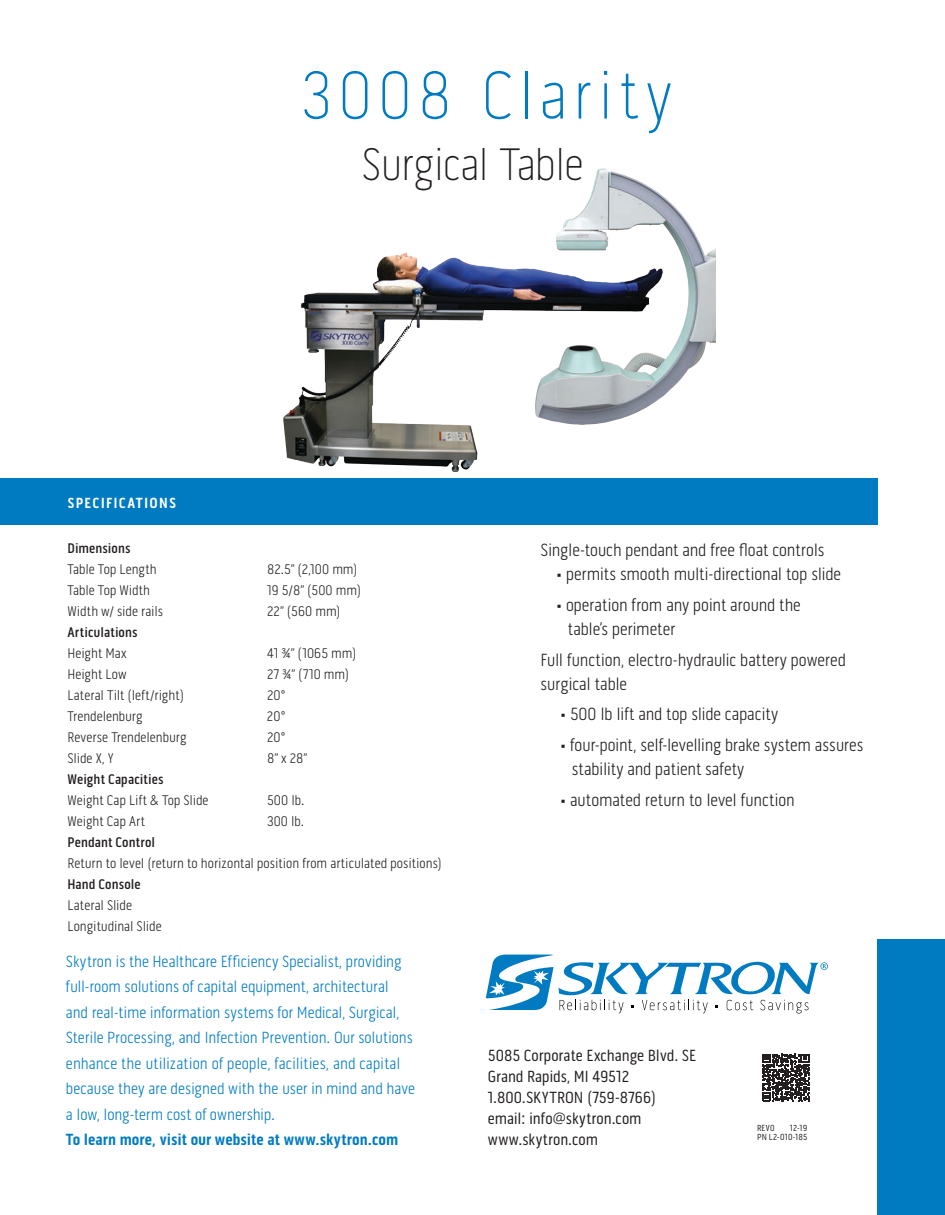
<style>
.page{position:relative;width:945px;height:1215px;background:#fff}
.page>*{position:absolute;margin:0;border:0;box-sizing:border-box;transform-origin:0 0}
.t1{font:100 69px "Pill Gothic 300 mg";letter-spacing:.075em;color:#007bc2}
.garamond_premier_pro{font:100 46.5px "Pill Gothic 300 mg";letter-spacing:-.03em;color:#231f20}
.Back_Cover_body{font:300 18px/24px "Pill Gothic 300 mg";letter-spacing:-.005em;color:#231f20}
.garamond_premier_pro-2{font:300 16.5px/25.5px "Pill Gothic 300 mg";color:#007bc2}
.t2{font:16.5px/21px "Pill Gothic 300 mg";color:#231f20}
.Back_Cover_Chart_Bod{font:700 15px "Pill Gothic 300 mg";letter-spacing:.085em;color:#fff}
.Back_Cover_Chart_Bod-2{font:300 14.25px "Pill Gothic 300 mg";color:#231f20}
.Back_Cover_Chart_Bod-3{font:500 14.25px "Pill Gothic 300 mg";letter-spacing:.005em;color:#231f20}
.t3{font:9px "Pill Gothic 300 mg";letter-spacing:.025em;color:#231f20}
.s1{font-weight:700}
</style>
<div class="page">
<svg style="left:762px;top:1054px;width:47px;height:47px"></svg>
<div style="left:878px;top:940px;width:67px;height:275px;background:#007bc2"></div>
<div style="left:0;top:478px;width:878px;height:46px;background:#007bc2"></div>
<svg style="left:486px;top:955px;width:342px;height:59px"></svg>
<img style="left:283px;top:168px;width:433px;height:304px">
<p class="t1" style="left:301px;top:55px;width:373px">3008 Clarity</p>
<p class="garamond_premier_pro" style="left:361px;top:138px;width:224px">Surgical Table</p>
<p class="Back_Cover_Chart_Bod" style="left:68px;top:494px;width:110px">SPECIFICATIONS</p>
<p class="Back_Cover_Chart_Bod-3" style="left:68px;top:540px;width:65px">Dimensions</p>
<p class="Back_Cover_Chart_Bod-2" style="left:68px;top:561px;width:91px">Table Top Length</p>
<p class="Back_Cover_Chart_Bod-2" style="left:267px;top:561px;width:92px">82.5” (2,100 mm)</p>
<p class="Back_Cover_Chart_Bod-2" style="left:68px;top:582px;width:84px">Table Top Width</p>
<p class="Back_Cover_Chart_Bod-2" style="left:267px;top:582px;width:96px">19 5/8” (500 mm)</p>
<p class="Back_Cover_Chart_Bod-2" style="left:68px;top:603px;width:97px">Width w/ side rails</p>
<p class="Back_Cover_Chart_Bod-2" style="left:267px;top:603px;width:75px">22” (560 mm)</p>
<p class="Back_Cover_Chart_Bod-3" style="left:68px;top:624px;width:72px">Articulations</p>
<p class="Back_Cover_Chart_Bod-2" style="left:68px;top:645px;width:61px">Height Max</p>
<p class="Back_Cover_Chart_Bod-2" style="left:267px;top:645px;width:91px">41 ¾” (1065 mm)</p>
<p class="Back_Cover_Chart_Bod-2" style="left:68px;top:666px;width:61px">Height Low</p>
<p class="Back_Cover_Chart_Bod-2" style="left:267px;top:666px;width:84px">27 ¾” (710 mm)</p>
<p class="Back_Cover_Chart_Bod-2" style="left:68px;top:687px;width:118px">Lateral Tilt (left/right)</p>
<p class="Back_Cover_Chart_Bod-2" style="left:267px;top:687px;width:20px">20°</p>
<p class="Back_Cover_Chart_Bod-2" style="left:68px;top:708px;width:77px">Trendelenburg</p>
<p class="Back_Cover_Chart_Bod-2" style="left:267px;top:708px;width:20px">20°</p>
<p class="Back_Cover_Chart_Bod-2" style="left:68px;top:729px;width:120px">Reverse Trendelenburg</p>
<p class="Back_Cover_Chart_Bod-2" style="left:267px;top:729px;width:20px">20°</p>
<p class="Back_Cover_Chart_Bod-2" style="left:68px;top:750px;width:48px">Slide X, Y</p>
<p class="Back_Cover_Chart_Bod-2" style="left:267px;top:750px;width:42px">8” x 28”</p>
<p class="Back_Cover_Chart_Bod-3" style="left:68px;top:771px;width:98px">Weight Capacities</p>
<p class="Back_Cover_Chart_Bod-2" style="left:68px;top:792px;width:143px">Weight Cap Lift &amp; Top Slide</p>
<p class="Back_Cover_Chart_Bod-2" style="left:267px;top:792px;width:39px">500 lb.</p>
<p class="Back_Cover_Chart_Bod-2" style="left:68px;top:813px;width:79px">Weight Cap Art</p>
<p class="Back_Cover_Chart_Bod-2" style="left:267px;top:813px;width:39px">300 lb.</p>
<p class="Back_Cover_Chart_Bod-3" style="left:68px;top:834px;width:89px">Pendant Control</p>
<p class="Back_Cover_Chart_Bod-2" style="left:68px;top:855px;width:376px">Return to level (return to horizontal position from articulated positions)</p>
<p class="Back_Cover_Chart_Bod-3" style="left:68px;top:876px;width:75px">Hand Console</p>
<p class="Back_Cover_Chart_Bod-2" style="left:68px;top:897px;width:66px">Lateral Slide</p>
<p class="Back_Cover_Chart_Bod-2" style="left:68px;top:918px;width:96px">Longitudinal Slide</p>
<p class="garamond_premier_pro-2" style="left:66px;top:949px;width:351px">Skytron is the Healthcare Efficiency Specialist, providing full-room solutions of capital equipment, architectural and real-time information systems for Medical, Surgical, Sterile Processing, and Infection Prevention. Our solutions enhance the utilization of people, facilities, and capital because they are designed with the user in mind and have a low, long-term cost of ownership.<br><span class="s1">To learn more, visit our website at www.skytron.com</span></p>
<p class="Back_Cover_body" style="left:541px;top:538px;width:285px">Single-touch pendant and free float controls</p>
<p class="Back_Cover_body" style="left:556px;top:562px;width:286px">• permits smooth multi-directional top slide</p>
<p class="Back_Cover_body" style="left:568px;top:593px;width:234px;text-indent:-12px">• operation from any point around the table’s perimeter</p>
<p class="Back_Cover_body" style="left:541px;top:648px;width:307px">Full function, electro-hydraulic battery powered surgical table</p>
<p class="Back_Cover_body" style="left:560px;top:702px;width:220px">• 500 lb lift and top slide capacity</p>
<p class="Back_Cover_body" style="left:572px;top:733px;width:293px;text-indent:-12px">• four-point, self-levelling brake system assures stability and patient safety</p>
<p class="Back_Cover_body" style="left:560px;top:788px;width:236px">• automated return to level function</p>
<p class="t2" style="left:488px;top:1045px;width:210px">5085 Corporate Exchange Blvd. SE</p>
<p class="t2" style="left:488px;top:1066px;width:143px">Grand Rapids, MI 49512</p>
<p class="t2" style="left:488px;top:1087px;width:170px">1.800.SKYTRON (759-8766)</p>
<p class="t2" style="left:488px;top:1108px;width:155px">email: info@skytron.com www.skytron.com</p>
<p class="t3" style="left:757px;top:1123px;width:19px">REV0</p>
<p class="t3" style="left:790px;top:1123px;width:19px">12-19</p>
<p class="t3" style="left:757px;top:1132px;width:52px">PN L2-010-185</p>
</div>
